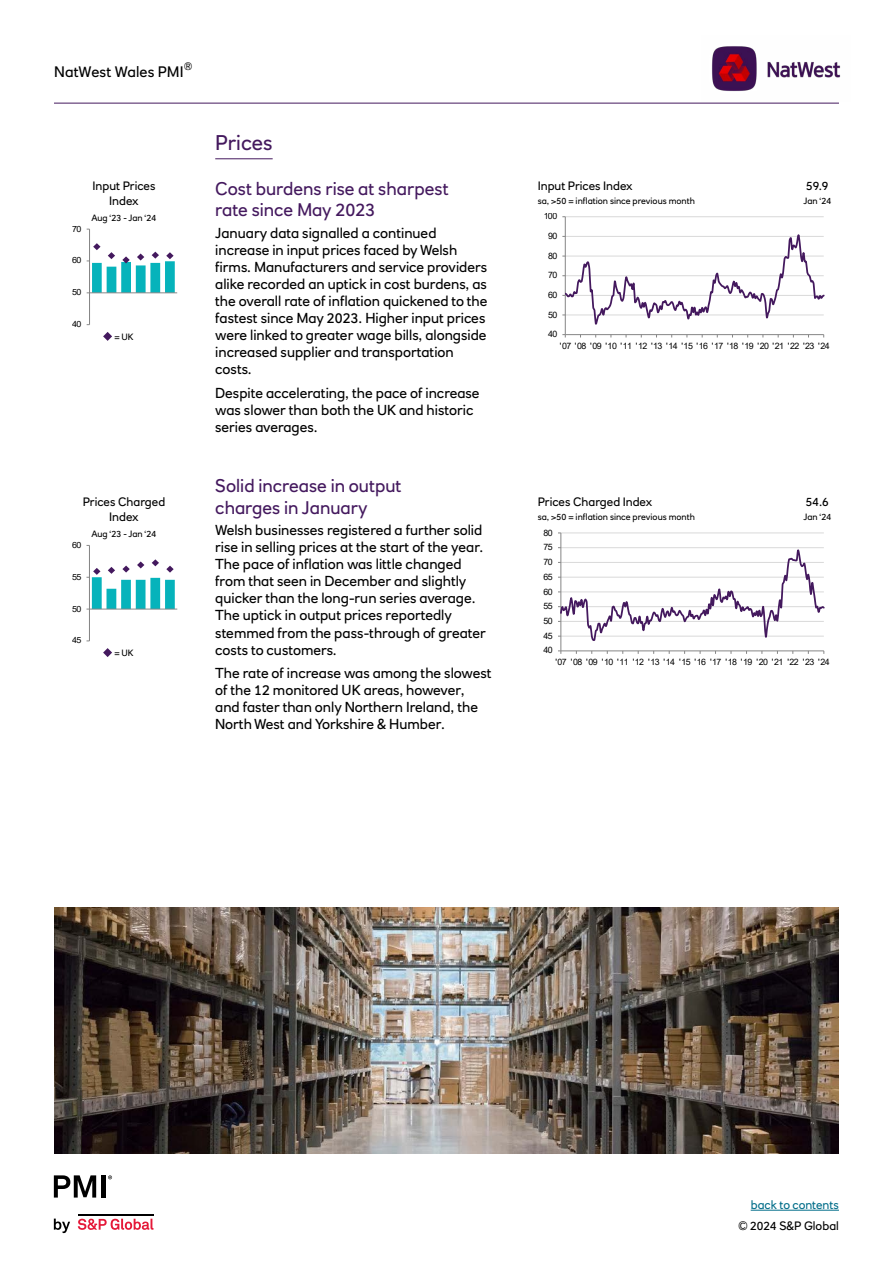
<style>
.page{position:relative;width:893px;height:1263px;background:#fff}
.page>*{position:absolute;margin:0;border:0;box-sizing:border-box;transform-origin:0 0}
.Section_header{font:21px "RN House Sans";color:#44195e}
.Body_subheader{font:18px/21.6px "RN House Sans";color:#44195e}
.t1{font:15px "RN House Sans";letter-spacing:.005em;color:#000}
.Body_copy{font:14.25px/17.1px "RN House Sans";color:#000}
.t2{font:12px/14.4px "RN House Sans";color:#000;text-align:center}
.t3{font:12px "RN House Sans";color:#006d89}
.t4{font:10.5px "RN House Sans";color:#000}
.t5{font:9px "RN House Sans";color:#000}
.t6{font:8.85px "Arial";letter-spacing:-.06em;color:#000}
.t7{font:8.55px "Arial";letter-spacing:-.055em;color:#000;scale:1.05 1}
</style>
<div class="page">
<hr style="left:54px;top:103px;width:785px;height:1px;background:#44195e">
<svg style="left:54px;top:1218px;width:16px;height:15px"></svg>
<svg style="left:78px;top:1218px;width:75px;height:12px"></svg>
<hr style="left:78px;top:1213px;width:75px;height:2px;background:#000">
<svg style="left:54px;top:1175px;width:42px;height:22px"></svg>
<div style="left:101px;top:1175px;width:5px;height:22px;background:#000"></div>
<svg style="left:108px;top:1175px;width:4px;height:4px"></svg>
<hr style="left:751px;top:1210px;width:88px;height:1px;background:#006d89">
<img style="left:712px;top:46px;width:129px;height:46px">
<hr style="left:215px;top:159px;width:58px;height:1px;background:#44195e">
<hr style="left:565px;top:216px;width:259px;height:1px;background:#d9d9d9">
<hr style="left:565px;top:217px;width:1px;height:118px;background:#868686">
<hr style="left:565px;top:334px;width:259px;height:1px;background:#868686">
<svg style="left:562px;top:234px;width:262px;height:93px"></svg>
<hr style="left:89px;top:229px;width:1px;height:96px;background:#868686">
<hr style="left:90px;top:293px;width:87px;height:1px;background:#868686">
<svg style="left:87px;top:243px;width:88px;height:51px"></svg>
<hr style="left:561px;top:533px;width:263px;height:1px;background:#d9d9d9">
<hr style="left:560px;top:533px;width:1px;height:118px;background:#868686">
<hr style="left:561px;top:650px;width:263px;height:1px;background:#868686">
<svg style="left:558px;top:547px;width:266px;height:96px"></svg>
<hr style="left:89px;top:545px;width:1px;height:96px;background:#868686">
<hr style="left:89px;top:609px;width:88px;height:1px;background:#868686">
<svg style="left:87px;top:559px;width:88px;height:51px"></svg>
<img style="left:54px;top:907px;width:785px;height:247px">
<svg style="left:103px;top:332px;width:9px;height:9px"></svg>
<svg style="left:103px;top:648px;width:9px;height:9px"></svg>
<p class="t4" style="left:184px;top:59px;width:10px">®</p>
<p class="t1" style="left:54px;top:63px;width:131px">NatWest Wales PMI</p>
<h2 class="Section_header" style="left:215px;top:130px;width:59px">Prices</h2>
<p class="t7" style="left:72px;top:223px;width:11px">70</p>
<p class="t7" style="left:72px;top:254px;width:11px">60</p>
<p class="t7" style="left:72px;top:286px;width:11px">50</p>
<p class="t7" style="left:72px;top:318px;width:11px">40</p>
<p class="t2" style="left:93px;top:179px;width:64px">Input Prices<br>Index</p>
<p class="t5" style="left:91px;top:212px;width:67px">Aug ‘23 - Jan ‘24</p>
<p class="t5" style="left:114px;top:331px;width:21px">= UK</p>
<p class="Body_subheader" style="left:215px;top:177px;width:235px">Cost burdens rise at sharpest rate since May 2023</p>
<p class="Body_copy" style="left:215px;top:224px;width:274px">January data signalled a continued increase in input prices faced by Welsh firms. Manufacturers and service providers alike recorded an uptick in cost burdens, as the overall rate of inflation quickened to the fastest since May 2023. Higher input prices were linked to greater wage bills, alongside increased supplier and transportation costs.</p>
<p class="Body_copy" style="left:215px;top:384px;width:266px">Despite accelerating, the pace of increase was slower than both the UK and historic series averages.</p>
<p class="t2" style="left:538px;top:179px;width:97px">Input Prices Index</p>
<p class="t5" style="left:538px;top:195px;width:159px">sa, &gt;50 = inflation since previous month</p>
<p class="t6" style="left:544px;top:210px;width:15px">100</p>
<p class="t6" style="left:548px;top:230px;width:11px">90</p>
<p class="t6" style="left:548px;top:249px;width:11px">80</p>
<p class="t6" style="left:548px;top:269px;width:11px">70</p>
<p class="t6" style="left:548px;top:289px;width:11px">60</p>
<p class="t6" style="left:548px;top:308px;width:11px">50</p>
<p class="t6" style="left:548px;top:328px;width:11px">40</p>
<p class="t2" style="left:806px;top:179px;width:24px">59.9</p>
<p class="t5" style="left:803px;top:195px;width:30px">Jan ‘24</p>
<p class="t6" style="left:560px;top:340px;width:271px">'07 '08 '09 '10 '11 '12 '13 '14 '15 '16 '17 '18 '19 '20 '21 '22 '23 '24</p>
<p class="t2" style="left:83px;top:495px;width:84px">Prices Charged<br>Index</p>
<p class="t7" style="left:72px;top:539px;width:10px">60</p>
<p class="t7" style="left:72px;top:571px;width:10px">55</p>
<p class="t7" style="left:72px;top:603px;width:10px">50</p>
<p class="t7" style="left:72px;top:634px;width:10px">45</p>
<p class="t5" style="left:91px;top:528px;width:67px">Aug ‘23 - Jan ‘24</p>
<p class="t5" style="left:114px;top:647px;width:21px">= UK</p>
<p class="Body_subheader" style="left:215px;top:475px;width:188px">Solid increase in output charges in January</p>
<p class="Body_copy" style="left:215px;top:521px;width:272px">Welsh businesses registered a further solid rise in selling prices at the start of the year.<br>The pace of inflation was little changed from that seen in December and slightly quicker than the long-run series average.<br>The uptick in output prices reportedly stemmed from the pass-through of greater costs to customers.</p>
<p class="Body_copy" style="left:215px;top:664px;width:278px">The rate of increase was among the slowest of the 12 monitored UK areas, however, and faster than only Northern Ireland, the North West and Yorkshire &amp; Humber.</p>
<p class="t2" style="left:538px;top:495px;width:116px">Prices Charged Index</p>
<p class="t5" style="left:538px;top:511px;width:159px">sa, &gt;50 = inflation since previous month</p>
<p class="t6" style="left:544px;top:526px;width:11px">80</p>
<p class="t6" style="left:544px;top:541px;width:11px">75</p>
<p class="t6" style="left:544px;top:556px;width:11px">70</p>
<p class="t6" style="left:544px;top:570px;width:11px">65</p>
<p class="t6" style="left:544px;top:585px;width:11px">60</p>
<p class="t6" style="left:544px;top:600px;width:11px">55</p>
<p class="t6" style="left:544px;top:615px;width:11px">50</p>
<p class="t6" style="left:544px;top:629px;width:11px">45</p>
<p class="t6" style="left:544px;top:644px;width:11px">40</p>
<p class="t2" style="left:806px;top:495px;width:25px">54.6</p>
<p class="t5" style="left:803px;top:511px;width:30px">Jan ‘24</p>
<p class="t6" style="left:555px;top:656px;width:276px">'07 '08 '09 '10 '11 '12 '13 '14 '15 '16 '17 '18 '19 '20 '21 '22 '23 '24</p>
<p class="t3" style="left:751px;top:1197px;width:90px">back to contents</p>
<p class="t2" style="left:739px;top:1218px;width:102px">© 2024 S&amp;P Global</p>
</div>
